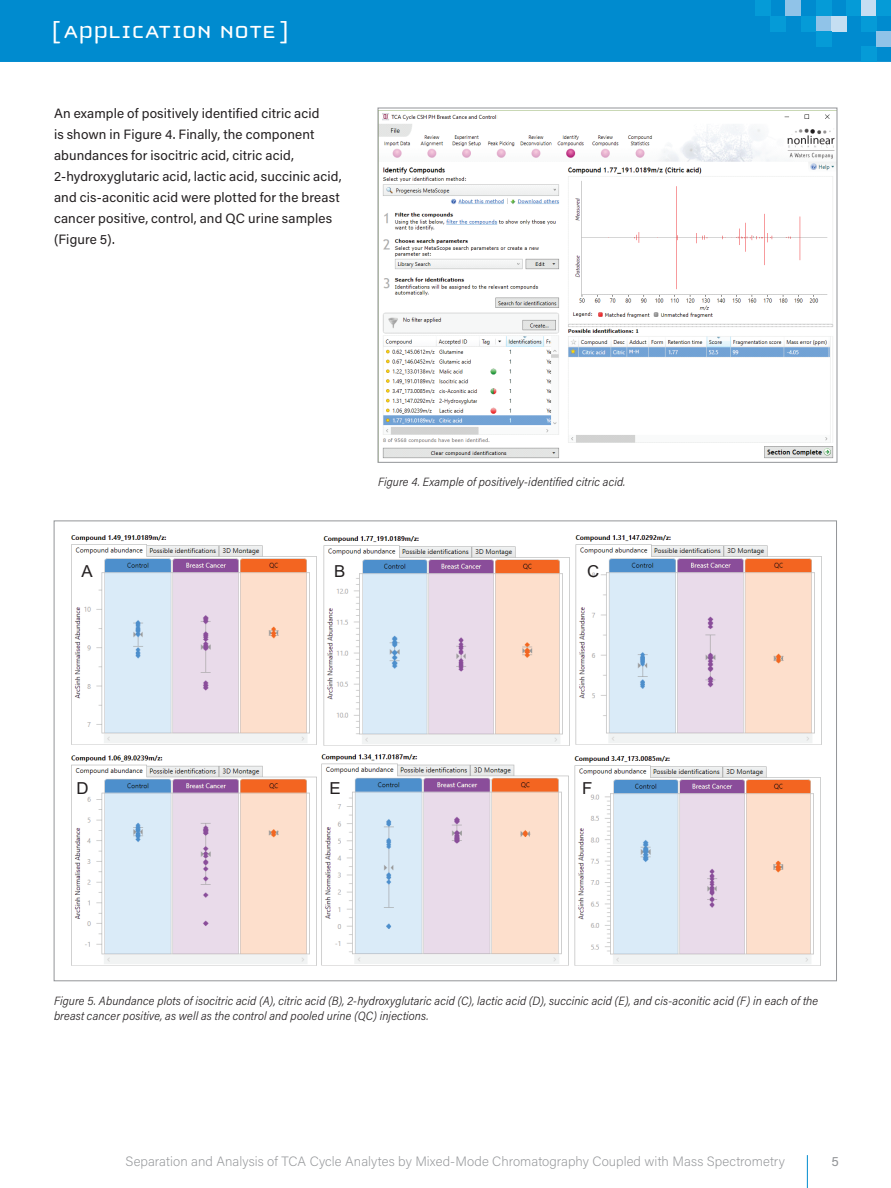
<style>
.page{position:relative;width:891px;height:1188px;background:#fff}
.page>*{position:absolute;margin:0;border:0;box-sizing:border-box;transform-origin:0 0}
.t1{font:25.5px "Cholla Unicase";letter-spacing:.01em;color:#fff;scale:1.1 1}
.t2{font:16.5px "Arial";color:#231f20}
.t3{font:13.5px/21px "Acumin Pro";letter-spacing:.01em;color:#231f20}
.t4{font:200 13.5px "Acumin Pro";letter-spacing:.005em;color:#939598}
.t5{font:13.5px "Acumin Pro";color:#939598}
.t6{font:italic 300 12px/15px "Acumin Pro Semi Cond";letter-spacing:.01em;color:#231f20}
</style>
<div class="page">
<div style="left:0;top:0;width:891px;height:62px;background:#008bcf"></div>
<div style="left:755px;top:0;width:15px;height:16px;background:#059bd7"></div>
<div style="left:861px;top:47px;width:15px;height:15px;background:#059bd7"></div>
<div style="left:770px;top:16px;width:16px;height:15px;background:#059bd7"></div>
<div style="left:786px;top:0;width:15px;height:16px;background:#90c3e8"></div>
<div style="left:801px;top:16px;width:15px;height:15px;background:#059bd7"></div>
<div style="left:816px;top:16px;width:16px;height:15px;background:#90c3e8"></div>
<div style="left:832px;top:16px;width:15px;height:15px;background:#c5def2"></div>
<div style="left:816px;top:0;width:16px;height:16px;background:#059bd7"></div>
<div style="left:816px;top:31px;width:16px;height:16px;background:#059bd7"></div>
<div style="left:861px;top:0;width:15px;height:16px;background:#c5def2"></div>
<div style="left:847px;top:0;width:14px;height:16px;background:#059bd7"></div>
<div style="left:876px;top:0;width:15px;height:16px;background:#059bd7"></div>
<div style="left:861px;top:16px;width:15px;height:15px;background:#059bd7"></div>
<div style="left:876px;top:31px;width:15px;height:16px;background:#90c3e8"></div>
<hr style="left:807px;top:1155px;width:1px;height:33px;background:#008bcf">
<img style="left:380px;top:113px;width:455px;height:346px">
<div style="left:498px;top:113px;width:88px;height:11px;background:#fff"></div>
<img style="left:71px;top:535px;width:751px;height:211px">
<img style="left:71px;top:754px;width:498px;height:212px">
<img style="left:574px;top:756px;width:247px;height:210px">
<h1 class="t1" style="left:52px;top:19px;width:217px">[ APPLICATION NOTE ]</h1>
<p class="t3" style="left:54px;top:102px;width:289px">An example of positively identified citric acid<br>is shown in Figure 4. Finally, the component abundances for isocitric acid, citric acid, 2-hydroxyglutaric acid, lactic acid, succinic acid, and cis-aconitic acid were plotted for the breast cancer positive, control, and QC urine samples (Figure 5).</p>
<p class="t6" style="left:378px;top:473px;width:249px">Figure 4. Example of positively-identified citric acid.</p>
<h2 class="t2" style="left:82px;top:561px;width:13px">A</h2>
<h2 class="t2" style="left:334px;top:561px;width:13px">B</h2>
<h2 class="t2" style="left:587px;top:561px;width:14px">C</h2>
<h2 class="t2" style="left:77px;top:778px;width:14px">D</h2>
<h2 class="t2" style="left:329px;top:778px;width:13px">E</h2>
<h2 class="t2" style="left:582px;top:778px;width:12px">F</h2>
<p class="t6" style="left:54px;top:992px;width:766px">Figure 5. Abundance plots of isocitric acid (A), citric acid (B), 2-hydroxyglutaric acid (C), lactic acid (D), succinic acid (E), and cis-aconitic acid (F) in each of the breast cancer positive, as well as the control and pooled urine (QC) injections.</p>
<p class="t4" style="left:126px;top:1152px;width:661px">Separation and Analysis of TCA Cycle Analytes by Mixed-Mode Chromatography Coupled with Mass Spectrometry</p>
<p class="t5" style="left:832px;top:1151px;width:9px">5</p>
</div>
